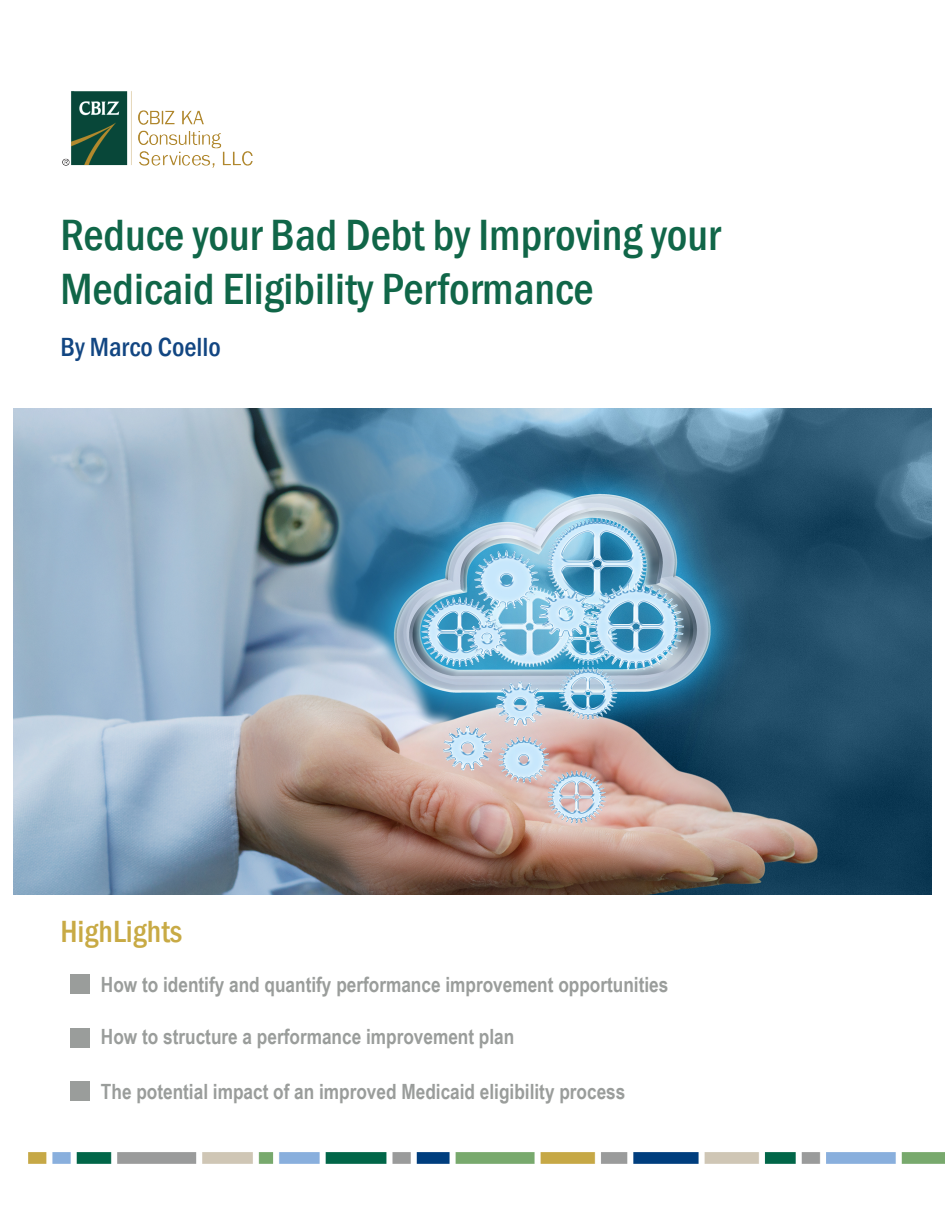
<style>
.page{position:relative;width:945px;height:1215px;background:#fff}
.page>*{position:absolute;margin:0;border:0;box-sizing:border-box;transform-origin:0 0}
.t1{font:500 condensed 45px/54px "Franklin Gothic";color:#106648}
.t2{font:500 condensed 31.5px "Franklin Gothic";color:#c8aa45}
.t3{font:500 condensed 27px "Franklin Gothic";color:#124682}
.t4{font:700 21px "Arial Narrow";color:#9a9d9b}
</style>
<div class="page">
<img style="left:62px;top:91px;width:191px;height:77px">
<img style="left:29px;top:1153px;width:916px;height:10px">
<img style="left:14px;top:409px;width:918px;height:486px">
<div style="left:70px;top:974px;width:20px;height:19px;background:#9a9d9b"></div>
<div style="left:70px;top:1028px;width:20px;height:20px;background:#9a9d9b"></div>
<div style="left:70px;top:1081px;width:20px;height:19px;background:#9a9d9b"></div>
<h1 class="t1" style="left:60px;top:207px;width:661px">Reduce your Bad Debt by Improving your<br>Medicaid Eligibility Performance</h1>
<p class="t3" style="left:60px;top:329px;width:162px">By Marco Coello</p>
<h2 class="t2" style="left:60px;top:911px;width:123px">HighLights</h2>
<p class="t4" style="left:101px;top:969px;width:569px">How to identify and quantify performance improvement opportunities</p>
<p class="t4" style="left:101px;top:1021px;width:415px">How to structure a performance improvement plan</p>
<p class="t4" style="left:101px;top:1076px;width:526px">The potential impact of an improved Medicaid eligibility process</p>
</div>
